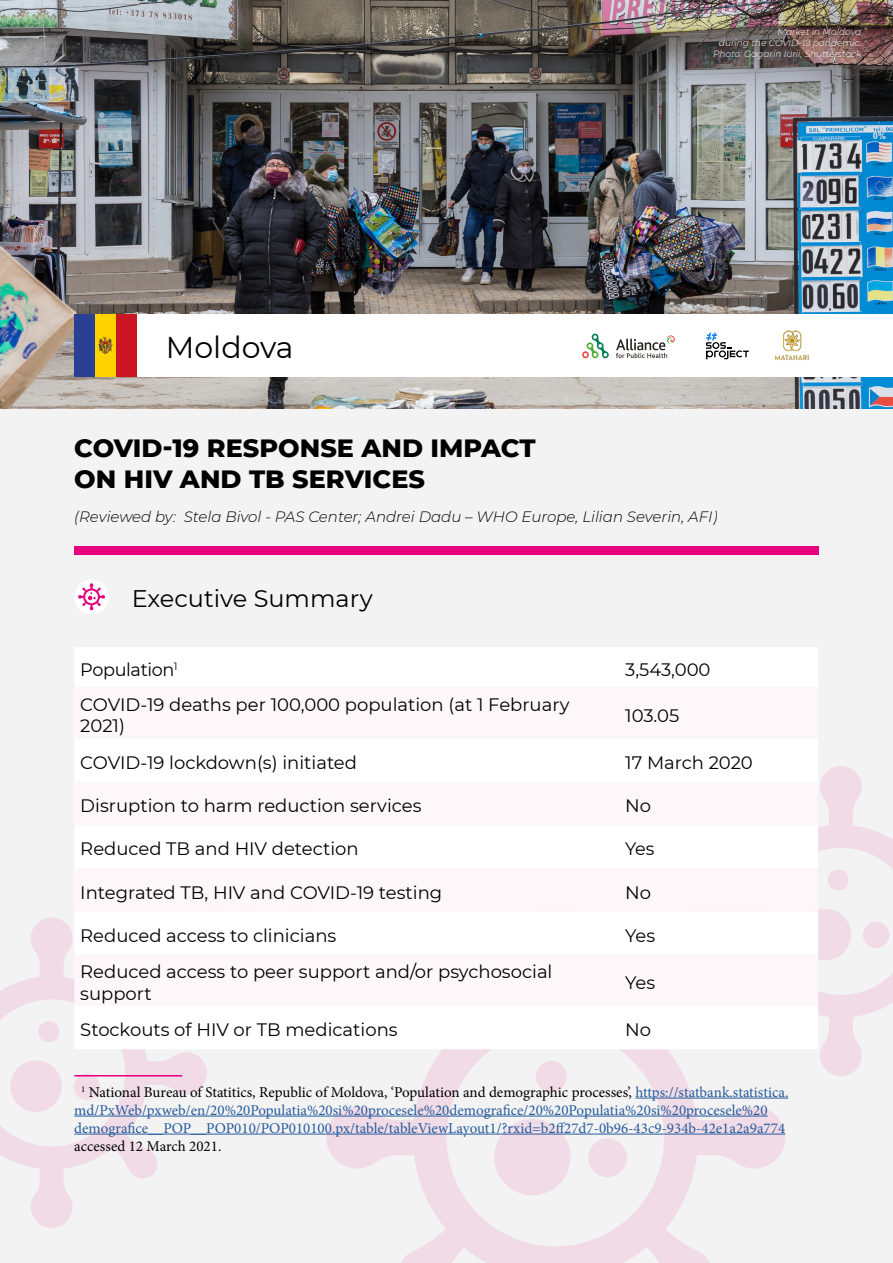
<style>
.page{position:relative;width:893px;height:1263px;background:#f3f3f3}
.page>*{position:absolute;margin:0;border:0;box-sizing:border-box;transform-origin:0 0}
.t1{font:30px "Montserrat";color:#000}
.t2{font:800 25.5px/30.6px "Montserrat";color:#000}
.t3{font:24px "Montserrat";color:#000}
.t4{font:18px/21.6px "Montserrat";color:#000}
.t5{font:18px "Montserrat";letter-spacing:-.02em;color:#000}
.t6{font:15px/18px "Minion Pro";color:#275b9b}
.t7{font:italic 300 15px "Montserrat";color:#000}
.t8{font:15px "Minion Pro";color:#000}
.t9{font:italic 300 9px/10.8px "Montserrat";color:#fff;text-align:right}
.s1{color:#000}
</style>
<div class="page">
<svg style="left:818px;top:766px;width:75px;height:310px"></svg>
<div style="left:827px;top:869px;width:22px;height:21px;background:#f1dbe7;border-radius:50%"></div>
<div style="left:863px;top:922px;width:26px;height:26px;background:#f1dbe7;border-radius:50%"></div>
<div style="left:799px;top:909px;width:52px;height:51px;background:#f1dbe7;border-radius:50%"></div>
<svg style="left:0;top:917px;width:207px;height:311px"></svg>
<div style="left:38px;top:1021px;width:21px;height:21px;background:#f1dbe7;border-radius:50%"></div>
<div style="left:74px;top:1073px;width:26px;height:27px;background:#f1dbe7;border-radius:50%"></div>
<div style="left:10px;top:1060px;width:52px;height:52px;background:#f1dbe7;border-radius:50%"></div>
<svg style="left:325px;top:1049px;width:460px;height:214px"></svg>
<div style="left:536px;top:1061px;width:31px;height:31px;background:#f1dbe7;border-radius:50%"></div>
<div style="left:588px;top:1138px;width:39px;height:39px;background:#f1dbe7;border-radius:50%"></div>
<div style="left:494px;top:1119px;width:76px;height:76px;background:#f1dbe7;border-radius:50%"></div>
<img style="left:0;top:0;width:893px;height:409px">
<div style="left:85px;top:315px;width:808px;height:62px;background:#fff"></div>
<div style="left:74px;top:546px;width:745px;height:9px;background:#e6007d"></div>
<div style="left:74px;top:648px;width:744px;height:401px;background:#fff"></div>
<div style="left:74px;top:687px;width:744px;height:319px;background:#fef7fa"></div>
<div style="left:74px;top:579px;width:35px;height:35px;background:#fff;border-radius:50%"></div>
<svg style="left:78px;top:583px;width:27px;height:27px"></svg>
<hr style="left:635px;top:1098px;width:153px;height:1px;background:#275b9b">
<hr style="left:74px;top:1116px;width:694px;height:1px;background:#275b9b">
<hr style="left:74px;top:1134px;width:711px;height:1px;background:#275b9b">
<div style="left:74px;top:315px;width:63px;height:62px;background:#cb1524"></div>
<div style="left:74px;top:315px;width:42px;height:62px;background:#ffd300"></div>
<div style="left:74px;top:315px;width:21px;height:62px;background:#294093"></div>
<svg style="left:99px;top:337px;width:13px;height:17px"></svg>
<hr style="left:74px;top:1075px;width:108px;height:1px;background:#e6007d">
<svg style="left:706px;top:333px;width:43px;height:26px"></svg>
<svg style="left:582px;top:333px;width:27px;height:25px"></svg>
<svg style="left:616px;top:335px;width:59px;height:23px"></svg>
<img style="left:775px;top:330px;width:34px;height:30px">
<h1 class="t1" style="left:166px;top:326px;width:129px">Moldova</h1>
<p class="t9" style="left:713px;top:27px;width:150px">Market in Moldova<br>during the COVID-19 pandemic.<br>Photo: Gagarin Iurii, Shutterstock</p>
<h2 class="t2" style="left:74px;top:431px;width:463px">COVID-19 RESPONSE AND IMPACT<br>ON HIV AND TB SERVICES</h2>
<p class="t7" style="left:74px;top:506px;width:645px">(Reviewed by: Stela Bivol - PAS Center; Andrei Dadu – WHO Europe, Lilian Severin, AFI)</p>
<h3 class="t3" style="left:132px;top:581px;width:242px">Executive Summary</h3>
<p class="t5" style="left:80px;top:657px;width:99px">Population<sup>1</sup></p>
<p class="t4" style="left:625px;top:658px;width:87px">3,543,000</p>
<p class="t4" style="left:80px;top:693px;width:491px">COVID-19 deaths per 100,000 population (at 1 February<br>2021)</p>
<p class="t4" style="left:625px;top:704px;width:56px">103.05</p>
<p class="t4" style="left:80px;top:751px;width:278px">COVID-19 lockdown(s) initiated</p>
<p class="t4" style="left:625px;top:751px;width:129px">17 March 2020</p>
<p class="t4" style="left:80px;top:794px;width:343px">Disruption to harm reduction services</p>
<p class="t4" style="left:625px;top:794px;width:27px">No</p>
<p class="t4" style="left:80px;top:837px;width:280px">Reduced TB and HIV detection</p>
<p class="t4" style="left:625px;top:837px;width:31px">Yes</p>
<p class="t4" style="left:80px;top:881px;width:363px">Integrated TB, HIV and COVID-19 testing</p>
<p class="t4" style="left:625px;top:881px;width:27px">No</p>
<p class="t4" style="left:80px;top:924px;width:258px">Reduced access to clinicians</p>
<p class="t4" style="left:625px;top:924px;width:32px">Yes</p>
<p class="t4" style="left:80px;top:960px;width:474px">Reduced access to peer support and/or psychosocial support</p>
<p class="t4" style="left:625px;top:971px;width:32px">Yes</p>
<p class="t4" style="left:80px;top:1018px;width:319px">Stockouts of HIV or TB medications</p>
<p class="t4" style="left:625px;top:1018px;width:27px">No</p>
<p class="t6" style="left:74px;top:1083px;width:716px;text-indent:7px"><sup>1</sup> <span class="s1">National Bureau of Statitics, Republic of Moldova, ‘Population and demographic processes’,</span> https://statbank.statistica. md/PxWeb/pxweb/en/20%20Populatia%20si%20procesele%20demografice/20%20Populatia%20si%20procesele%20 demografice__POP__POP010/POP010100.px/table/tableViewLayout1/?rxid=b2ff27d7-0b96-43c9-934b-42e1a2a9a774</p>
<p class="t8" style="left:74px;top:1136px;width:149px">accessed 12 March 2021.</p>
</div>
